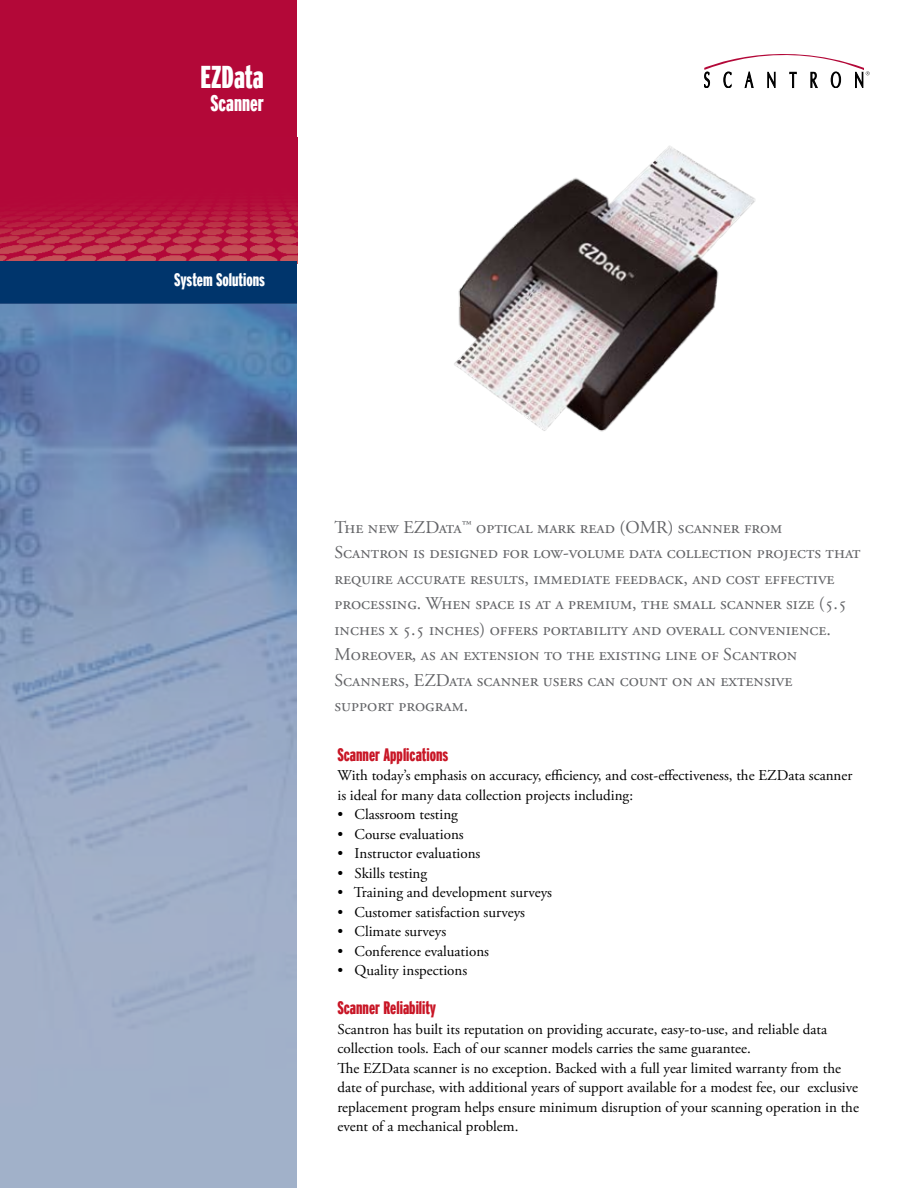
<style>
.page{position:relative;width:918px;height:1188px;background:#fff}
.page>*{position:absolute;margin:0;border:0;box-sizing:border-box;transform-origin:0 0}
.t1{font:900 extra-condensed 31.5px "Interstate";color:#fff}
.t2{font:900 extra-condensed 22.5px "Interstate";color:#fff}
.t3{font:18px/25.5px "Adobe Garamond Pro";letter-spacing:.055em;color:#636467}
.t4{font:900 extra-condensed 18px "Interstate";color:#c81525}
.t5{font:900 extra-condensed 18px "Interstate";color:#fff}
.t6{font:15px/19.5px "Adobe Garamond Pro";color:#000}
</style>
<div class="page">
<div style="left:0;top:0;width:297px;height:263px;background:#b30838"></div>
<img style="left:0;top:204px;width:297px;height:58px">
<svg style="left:704px;top:54px;width:166px;height:34px"></svg>
<div style="left:0;top:262px;width:297px;height:42px;background:#00356c"></div>
<svg style="left:0;top:303px;width:297px;height:885px"></svg>
<img style="left:454px;top:146px;width:302px;height:286px">
<h1 class="t1" style="left:200px;top:60px;width:65px">EZData</h1>
<h2 class="t2" style="left:211px;top:90px;width:55px">Scanner</h2>
<p class="t5" style="left:174px;top:270px;width:92px">System Solutions</p>
<p class="t3" style="left:334px;top:515px;width:525px">The new EZData™ optical mark read (OMR) scanner from Scantron is designed for low-volume data collection projects that require accurate results, immediate feedback, and cost effective processing. When space is at a premium, the small scanner size (5.5 inches x 5.5 inches) offers portability and overall convenience.<br>Moreover, as an extension to the existing line of Scantron Scanners, EZData scanner users can count on an extensive<br>support program.</p>
<p class="t4" style="left:338px;top:745px;width:112px">Scanner Applications</p>
<p class="t6" style="left:338px;top:767px;width:516px">With today’s emphasis on accuracy, efficiency, and cost-effectiveness, the EZData scanner is ideal for many data collection projects including:</p>
<p class="t6" style="left:338px;top:806px;width:122px">• Classroom testing</p>
<p class="t6" style="left:338px;top:825px;width:128px">• Course evaluations</p>
<p class="t6" style="left:338px;top:845px;width:144px">• Instructor evaluations</p>
<p class="t6" style="left:338px;top:864px;width:91px">• Skills testing</p>
<p class="t6" style="left:338px;top:884px;width:216px">• Training and development surveys</p>
<p class="t6" style="left:338px;top:903px;width:189px">• Customer satisfaction surveys</p>
<p class="t6" style="left:338px;top:923px;width:110px">• Climate surveys</p>
<p class="t6" style="left:338px;top:942px;width:153px">• Conference evaluations</p>
<p class="t6" style="left:338px;top:962px;width:131px">• Quality inspections</p>
<p class="t4" style="left:338px;top:998px;width:100px">Scanner Reliability</p>
<p class="t6" style="left:338px;top:1020px;width:523px">Scantron has built its reputation on providing accurate, easy-to-use, and reliable data collection tools. Each of our scanner models carries the same guarantee.<br>The EZData scanner is no exception. Backed with a full year limited warranty from the date of purchase, with additional years of support available for a modest fee, our exclusive replacement program helps ensure minimum disruption of your scanning operation in the event of a mechanical problem.</p>
</div>
